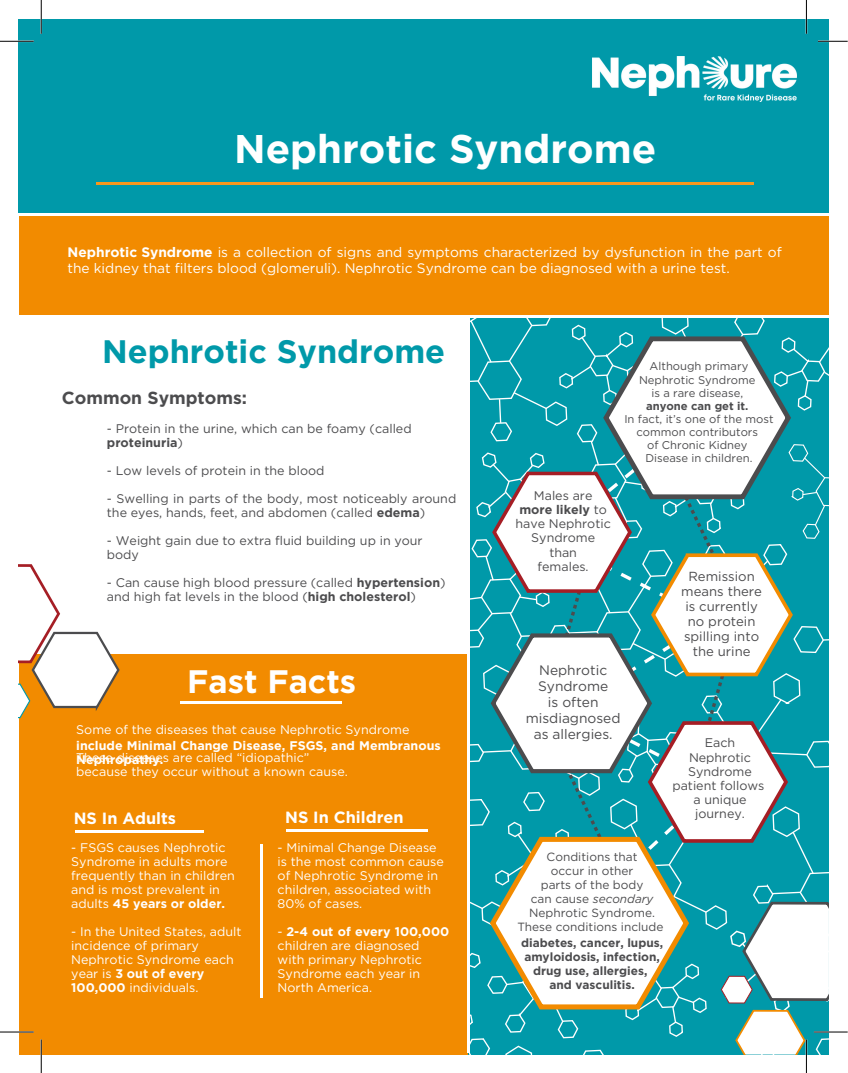
<style>
.page{position:relative;width:848px;height:1073px;background:#fff}
.page>*{position:absolute;margin:0;border:0;box-sizing:border-box;transform-origin:0 0}
.t1{font:700 40px "Gotham";color:#fff}
.t2{font:700 32.5px "Gotham";color:#0099a9}
.t3{font:700 32.5px "Gotham";color:#fff}
.t4{font:700 17.5px "Gotham";color:#4c4c4e}
.t5{font:700 16.25px "Gotham";color:#fff}
.t6{font:13.75px/16px "Gotham";color:#fff}
.t7{font:13.75px/16px "Gotham";color:#4c4c4e;text-align:center}
.t8{font:13.12px/15px "Gotham";color:#4c4c4e;text-align:center}
.t9{font:12.5px/14px "Gotham";color:#fff}
.t10{font:12.5px/14px "Gotham";color:#4c4c4e}
.t11{font:700 12.5px/14px "Gotham";color:#fff}
.t12{font:11.88px/14px "Gotham";color:#4c4c4e;text-align:center}
.t13{font:700 11.88px/14px "Gotham";color:#4c4c4e;text-align:center}
.t14{font:11.25px/13.1px "Gotham";color:#4c4c4e;text-align:center}
.t15{font:700 11.25px "Gotham";color:#4c4c4e}
.s1{font-weight:700}
.s2{font-style:italic}
</style>
<div class="page">
<div style="left:19px;top:215px;width:809px;height:100px;background:#f28b00"></div>
<div style="left:19px;top:19px;width:809px;height:196px;background:#0099a9"></div>
<hr style="left:96px;top:182px;width:657px;height:3px;background:#f8971c">
<div style="left:19px;top:654px;width:448px;height:400px;background:#f28b00"></div>
<hr style="left:19px;top:214px;width:809px;height:2px;background:#fff">
<hr style="left:75px;top:830px;width:129px;height:2px;background:#fff">
<hr style="left:286px;top:829px;width:141px;height:2px;background:#fff">
<hr style="left:180px;top:701px;width:161px;height:2px;background:#fff">
<hr style="left:260px;top:844px;width:3px;height:154px;background:#fff">
<svg style="left:18px;top:564px;width:102px;height:154px"></svg>
<svg style="left:462px;top:310px;width:373px;height:745px"></svg>
<hr style="left:0;top:40px;width:34px;height:2px;background:#fff">
<hr style="left:813px;top:40px;width:34px;height:2px;background:#fff">
<hr style="left:40px;top:0;width:2px;height:34px;background:#fff">
<hr style="left:40px;top:1039px;width:2px;height:33px;background:#fff">
<hr style="left:805px;top:0;width:2px;height:34px;background:#fff">
<hr style="left:805px;top:1039px;width:2px;height:33px;background:#fff">
<hr style="left:0;top:41px;width:34px;height:1px;background:#000">
<hr style="left:813px;top:41px;width:34px;height:1px;background:#000">
<hr style="left:0;top:1031px;width:34px;height:1px;background:#000">
<hr style="left:813px;top:1031px;width:34px;height:1px;background:#000">
<hr style="left:41px;top:0;width:1px;height:34px;background:#000">
<hr style="left:41px;top:1039px;width:1px;height:33px;background:#000">
<hr style="left:806px;top:0;width:1px;height:34px;background:#000">
<hr style="left:806px;top:1039px;width:1px;height:33px;background:#000">
<div style="left:563px;top:36px;width:254px;height:84px;background:#0099a9"></div>
<img style="left:592px;top:56px;width:204px;height:45px">
<h1 class="t1" style="left:234px;top:125px;width:424px">Nephrotic Syndrome</h1>
<p class="t6" style="left:68px;top:244px;width:715px"><span class="s1">Nephrotic Syndrome</span> is a collection of signs and symptoms characterized by dysfunction in the part of the kidney that filters blood (glomeruli). Nephrotic Syndrome can be diagnosed with a urine test.</p>
<h2 class="t2" style="left:102px;top:332px;width:344px">Nephrotic Syndrome</h2>
<h3 class="t4" style="left:62px;top:387px;width:187px">Common Symptoms:</h3>
<p class="t10" style="left:107px;top:421px;width:306px">- Protein in the urine, which can be foamy (called <span class="s1">proteinuria</span>)</p>
<p class="t10" style="left:107px;top:463px;width:219px">- Low levels of protein in the blood</p>
<p class="t10" style="left:107px;top:491px;width:351px">- Swelling in parts of the body, most noticeably around the eyes, hands, feet, and abdomen (called <span class="s1">edema</span>)</p>
<p class="t10" style="left:107px;top:533px;width:317px">- Weight gain due to extra fluid building up in your body</p>
<p class="t10" style="left:107px;top:576px;width:340px">- Can cause high blood pressure (called <span class="s1">hypertension</span>) and high fat levels in the blood (<span class="s1">high cholesterol</span>)</p>
<h2 class="t3" style="left:187px;top:662px;width:170px">Fast Facts</h2>
<p class="t9" style="left:76px;top:722px;width:334px">Some of the diseases that cause Nephrotic Syndrome</p>
<p class="t9" style="left:76px;top:750px;width:273px">These diseases are called “idiopathic” because they occur without a known cause.</p>
<p class="t11" style="left:76px;top:738px;width:366px">include Minimal Change Disease, FSGS, and Membranous<br>Nephropathy.</p>
<h3 class="t5" style="left:74px;top:808px;width:104px">NS In Adults</h3>
<h3 class="t5" style="left:285px;top:807px;width:120px">NS In Children</h3>
<p class="t9" style="left:71px;top:840px;width:165px">- FSGS causes Nephrotic<br>Syndrome in adults more frequently than in children and is most prevalent in adults <span class="s1">45 years or older.</span></p>
<p class="t9" style="left:71px;top:924px;width:172px">- In the United States, adult incidence of primary<br>Nephrotic Syndrome each year is <span class="s1">3 out of every<br>100,000</span> individuals.</p>
<p class="t9" style="left:278px;top:840px;width:168px">- Minimal Change Disease is the most common cause of Nephrotic Syndrome in children, associated with<br>80% of cases.</p>
<p class="t9" style="left:278px;top:924px;width:173px">- <span class="s1">2-4 out of every 100,000 </span>children are diagnosed with primary Nephrotic<br>Syndrome each year in<br>North America.</p>
<p class="t10" style="left:515px;top:489px;width:97px;text-align:center">Males are<br><span class="s1">more likely</span> to have Nephrotic<br>Syndrome<br>than<br>females.</p>
<p class="t14" style="left:639px;top:360px;width:118px">Although primary<br>Nephrotic Syndrome is a rare disease,</p>
<p class="t15" style="left:646px;top:399px;width:104px">anyone can get it.</p>
<p class="t14" style="left:624px;top:412px;width:151px">In fact, it’s one of the most common contributors<br>of Chronic Kidney<br>Disease in children.</p>
<p class="t8" style="left:681px;top:569px;width:82px">Remission means there is currently no protein spilling into the urine</p>
<p class="t7" style="left:525px;top:661px;width:96px">Nephrotic<br>Syndrome<br>is often misdiagnosed as allergies.</p>
<p class="t10" style="left:672px;top:736px;width:94px;text-align:center">Each<br>Nephrotic<br>Syndrome patient follows a unique journey.</p>
<p class="t12" style="left:517px;top:849px;width:148px">Conditions that<br>occur in other<br>parts of the body<br>can cause <span class="s2">secondary<br></span>Nephrotic Syndrome.<br>These conditions include</p>
<p class="t13" style="left:521px;top:935px;width:143px">diabetes, cancer, lupus, amyloidosis, infection, drug use, allergies,<br>and vasculitis.</p>
</div>
